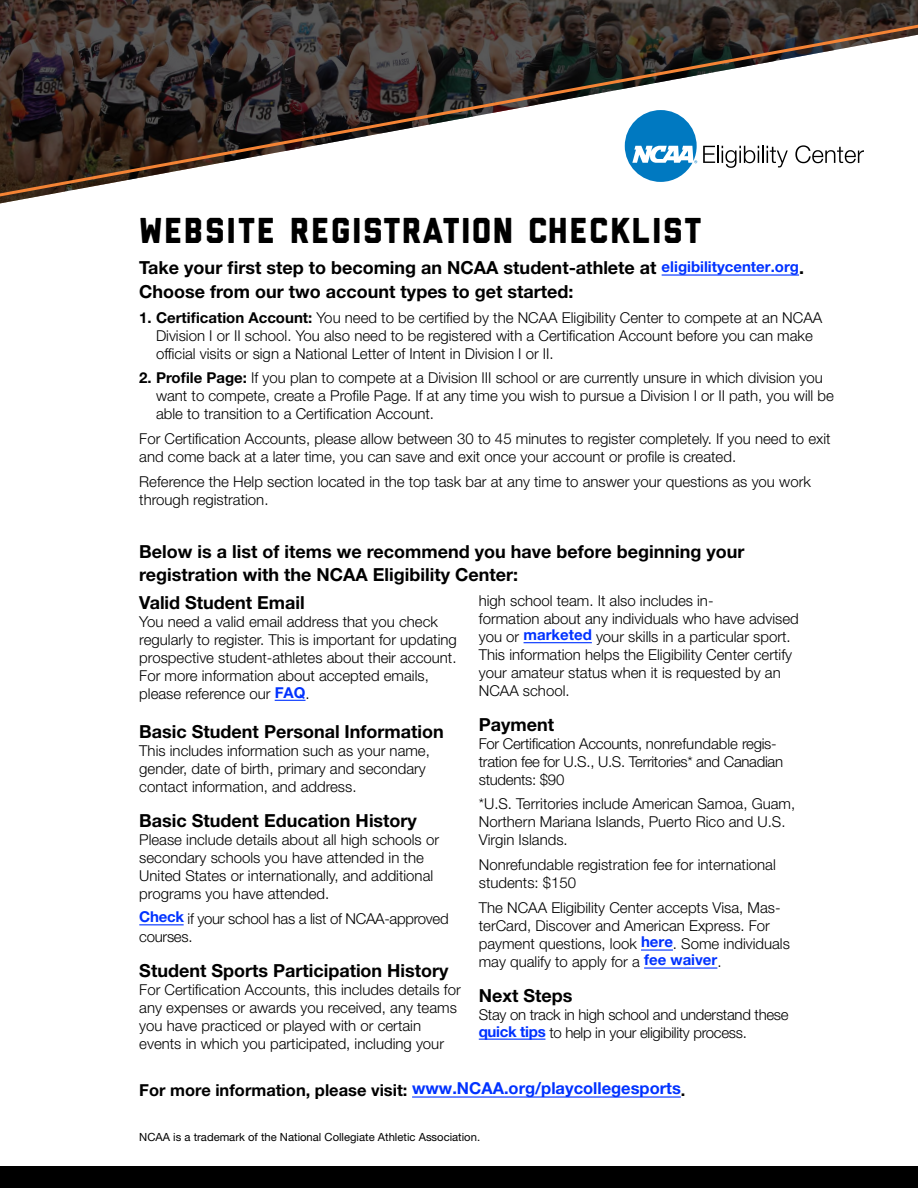
<style>
.page{position:relative;width:918px;height:1188px;background:#fff}
.page>*{position:absolute;margin:0;border:0;box-sizing:border-box;transform-origin:0 0}
.t1{font:36px "Liberator";letter-spacing:.04em;color:#000}
.t2{font:700 18px/22.5px "Helvetica Neue LT Std";color:#000}
.t3{font:700 16.5px "Helvetica Neue";color:#000}
.t4{font:300 15px/18px "Helvetica Neue LT Std";color:#000}
.t5{font:300 15px/18px "Helvetica Neue LT Std";letter-spacing:-.02em;color:#000}
.t6{font:11.25px "Helvetica Neue";color:#000}
.s1{font-size:15px;color:#0032ff}
.s2{font-weight:700}
.s3{font-weight:700;color:#0032ff}
.s4{font-family:"Helvetica Neue LT Std";color:#0032ff}
</style>
<div class="page">
<svg style="left:0;top:0;width:918px;height:204px;background:#4d443f"></svg>
<hr style="left:275px;top:700px;width:31px;height:1px;background:#0032ff">
<hr style="left:139px;top:924px;width:45px;height:1px;background:#0032ff">
<hr style="left:524px;top:642px;width:68px;height:1px;background:#0032ff">
<hr style="left:641px;top:949px;width:32px;height:2px;background:#0032ff">
<hr style="left:644px;top:967px;width:73px;height:2px;background:#0032ff">
<hr style="left:479px;top:1039px;width:66px;height:1px;background:#0032ff">
<div style="left:0;top:1166px;width:918px;height:22px;background:#000"></div>
<svg style="left:0;top:19px;width:918px;height:183px"></svg>
<hr style="left:662px;top:274px;width:137px;height:2px;background:#0032ff">
<svg style="left:703px;top:146px;width:85px;height:22px"></svg>
<svg style="left:795px;top:145px;width:69px;height:18px"></svg>
<svg style="left:625px;top:110px;width:72px;height:72px"></svg>
<hr style="left:412px;top:1096px;width:269px;height:2px;background:#0032ff">
<h1 class="t1" style="left:139px;top:218px;width:565px">WEBSITE REGISTRATION CHECKLIST</h1>
<p class="t2" style="left:139px;top:255px;width:666px;line-height:24px">Take your first step to becoming an NCAA student-athlete at <span class="s1">eligibilitycenter.org</span>.<br>Choose from our two account types to get started:</p>
<p class="t4" style="left:156px;top:308px;width:668px;text-indent:-17px"><span class="s2">1. Certification Account:</span> You need to be certified by the NCAA Eligibility Center to compete at an NCAA<br>Division I or II school. You also need to be registered with a Certification Account before you can make official visits or sign a National Letter of Intent in Division I or II.</p>
<p class="t4" style="left:156px;top:369px;width:679px;text-indent:-17px"><span class="s2">2. Profile Page:</span> If you plan to compete at a Division III school or are currently unsure in which division you want to compete, create a Profile Page. If at any time you wish to pursue a Division I or II path, you will be able to transition to a Certification Account.</p>
<p class="t4" style="left:139px;top:430px;width:693px">For Certification Accounts, please allow between 30 to 45 minutes to register completely. If you need to exit and come back at a later time, you can save and exit once your account or profile is created.</p>
<p class="t4" style="left:139px;top:472px;width:673px">Reference the Help section located in the top task bar at any time to answer your questions as you work through registration.</p>
<p class="t2" style="left:139px;top:540px;width:607px">Below is a list of items we recommend you have before beginning your registration with the NCAA Eligibility Center:</p>
<p class="t2" style="left:139px;top:591px;width:167px">Valid Student Email</p>
<p class="t4" style="left:139px;top:613px;width:319px">You need a valid email address that you check regularly to register. This is important for updating prospective student-athletes about their account.<br>For more information about accepted emails, please reference our <span class="s3">FAQ</span>.</p>
<p class="t2" style="left:139px;top:720px;width:306px">Basic Student Personal Information</p>
<p class="t4" style="left:139px;top:741px;width:292px">This includes information such as your name, gender, date of birth, primary and secondary contact information, and address.</p>
<p class="t2" style="left:139px;top:809px;width:279px">Basic Student Education History</p>
<p class="t4" style="left:139px;top:830px;width:301px">Please include details about all high schools or secondary schools you have attended in the United States or internationally, and additional programs you have attended.</p>
<p class="t5" style="left:139px;top:909px;width:311px"><span class="s3">Check</span> if your school has a list of NCAA-approved courses.</p>
<p class="t2" style="left:139px;top:959px;width:311px">Student Sports Participation History</p>
<p class="t4" style="left:139px;top:980px;width:323px">For Certification Accounts, this includes details for any expenses or awards you received, any teams you have practiced or played with or certain events in which you participated, including your</p>
<p class="t4" style="left:479px;top:591px;width:322px">high school team. It also includes in-<br>formation about any individuals who have advised you or <span class="s3">marketed</span> your skills in a particular sport.<br>This information helps the Eligibility Center certify your amateur status when it is requested by an NCAA school.</p>
<p class="t2" style="left:479px;top:713px;width:77px">Payment</p>
<p class="t5" style="left:479px;top:734px;width:306px">For Certification Accounts, nonrefundable regis&shy;tration fee for U.S., U.S. Territories* and Canadian students: $90</p>
<p class="t4" style="left:479px;top:795px;width:318px">*U.S. Territories include American Samoa, Guam,<br>Northern Mariana Islands, Puerto Rico and U.S.<br>Virgin Islands.</p>
<p class="t4" style="left:479px;top:856px;width:299px">Nonrefundable registration fee for international students: $150</p>
<p class="t4" style="left:479px;top:898px;width:313px">The NCAA Eligibility Center accepts Visa, Mas&shy;terCard, Discover and American Express. For payment questions, look <span class="s3">here</span>. Some individuals may qualify to apply for a <span class="s3">fee waiver</span>.</p>
<p class="t2" style="left:479px;top:984px;width:95px">Next Steps</p>
<p class="t5" style="left:479px;top:1005px;width:311px">Stay on track in high school and understand these <span class="s3">quick tips</span> to help in your eligibility process.</p>
<p class="t3" style="left:139px;top:1080px;width:548px">For more information, please visit: <span class="s4">www.NCAA.org/playcollegesports</span>.</p>
<p class="t6" style="left:139px;top:1130px;width:342px">NCAA is a trademark of the National Collegiate Athletic Association.</p>
</div>
